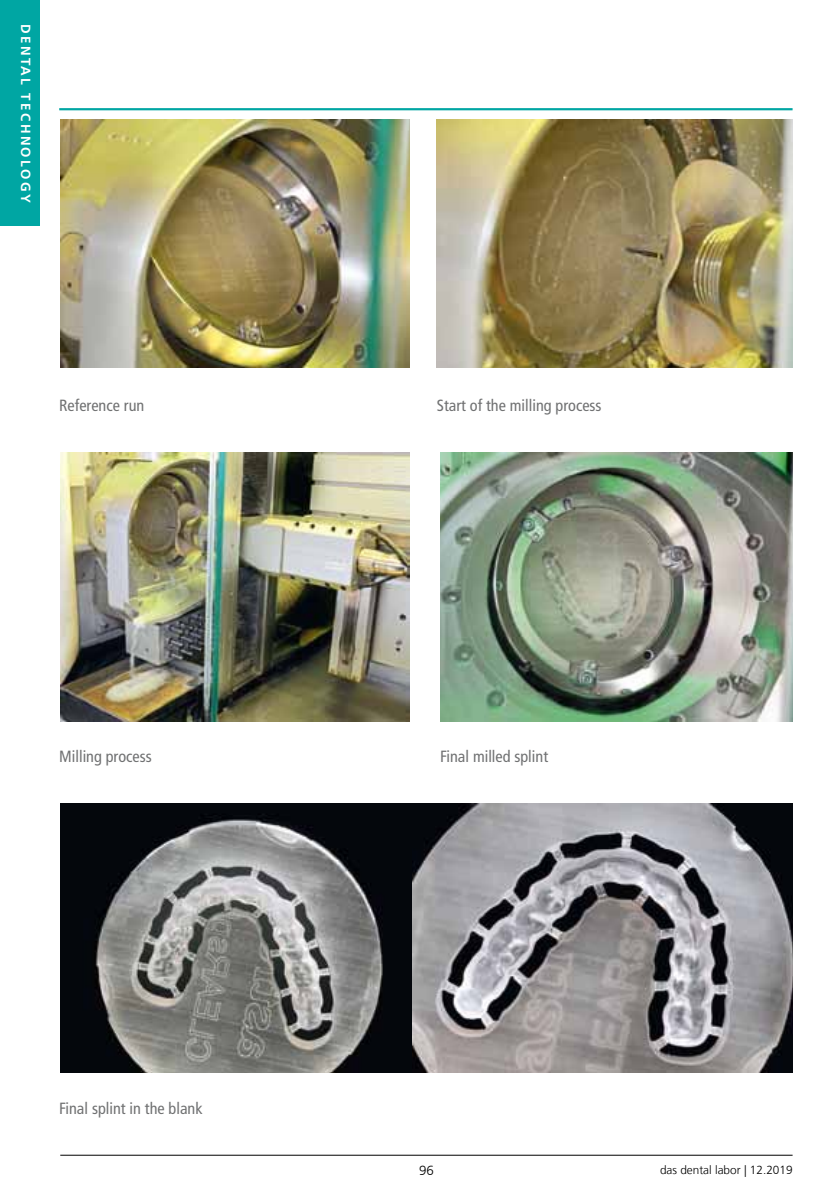
<style>
.page{position:relative;width:840px;height:1191px;background:#fff}
.page>*{position:absolute;margin:0;border:0;box-sizing:border-box;transform-origin:0 0}
.t1{font:condensed 16.2px "Frutiger LT Std";color:#707172}
.t2{font:700 13.2px "Frutiger LT Std";letter-spacing:.18em;color:#fff}
.t3{font:300 13.2px "Frutiger LT Com";color:#000}
.t4{font:300 11.8px "Frutiger LT Com";color:#000}
</style>
<div class="page">
<hr style="left:60px;top:1154px;width:732px;height:1px;background:#000">
<div style="left:0;top:0;width:39px;height:225px;background:#00a6a3"></div>
<img style="left:60px;top:119px;width:349px;height:248px">
<img style="left:436px;top:119px;width:356px;height:248px">
<img style="left:60px;top:453px;width:349px;height:268px">
<img style="left:440px;top:453px;width:352px;height:268px">
<img style="left:60px;top:804px;width:732px;height:268px">
<hr style="left:59px;top:108px;width:733px;height:2px;background:#00a6a3">
<p class="t2" style="left:33px;top:24px;width:180px;rotate:90deg">DENTAL TECHNOLOGY</p>
<p class="t1" style="left:59px;top:396px;width:86px">Reference run</p>
<p class="t1" style="left:436px;top:396px;width:166px">Start of the milling process</p>
<p class="t1" style="left:59px;top:747px;width:94px">Milling process</p>
<p class="t1" style="left:440px;top:747px;width:109px">Final milled splint</p>
<p class="t1" style="left:59px;top:1098px;width:145px">Final splint in the blank</p>
<p class="t3" style="left:419px;top:1162px;width:16px">96</p>
<p class="t4" style="left:659px;top:1162px;width:134px">das dental labor | 12.2019</p>
</div>
